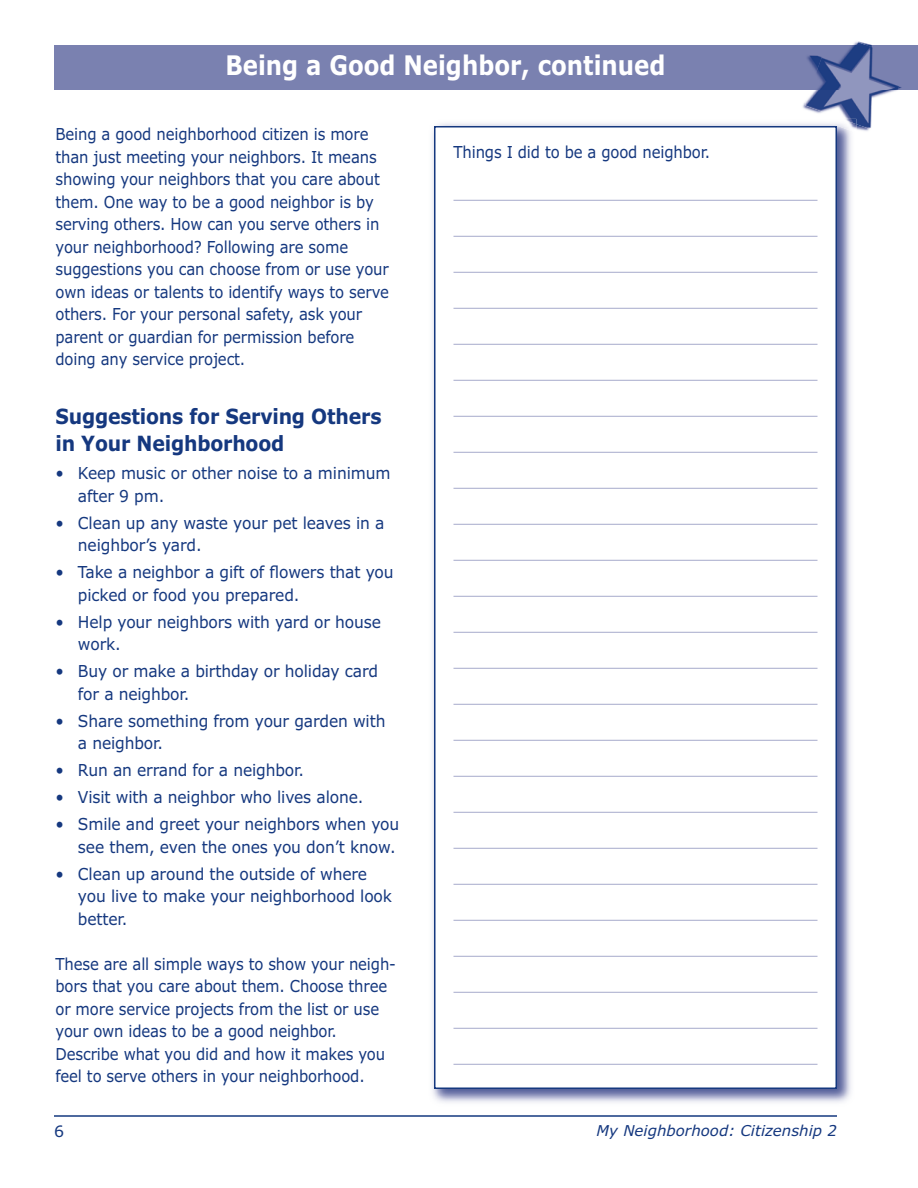
<style>
.page{position:relative;width:918px;height:1188px;background:#fff}
.page>*{position:absolute;margin:0;border:0;box-sizing:border-box;transform-origin:0 0}
.t1{font:700 27px "Verdana";color:#fff;scale:.85 1}
.t2{font:700 21px/27px "Verdana";letter-spacing:-.01em;color:#15387f;scale:.9 1}
.t3{font:16.5px/22.5px "Verdana";letter-spacing:-.01em;color:#15387f;scale:.9 1}
.t4{font:16.5px/22.5px "Verdana";letter-spacing:-.01em;color:#15387f;scale:.94 1}
.t5{font:15.75px "Verdana";color:#15387f}
.t6{font:italic 15px "Verdana";color:#15387f}
</style>
<div class="page">
<div style="left:54px;top:45px;width:864px;height:45px;background:#7a81b0"></div>
<hr style="left:54px;top:1115px;width:783px;height:2px;background:#15387f">
<img style="left:432px;top:123px;width:419px;height:980px">
<div style="left:435px;top:128px;width:401px;height:960px;background:#fff"></div>
<div style="left:434px;top:126px;width:403px;height:963px;border:2px solid #15387f"></div>
<hr style="left:453px;top:200px;width:365px;height:1px;background:#a7aacb">
<hr style="left:453px;top:236px;width:365px;height:1px;background:#a7aacb">
<hr style="left:453px;top:272px;width:365px;height:1px;background:#a7aacb">
<hr style="left:453px;top:308px;width:365px;height:1px;background:#a7aacb">
<hr style="left:453px;top:344px;width:365px;height:1px;background:#a7aacb">
<hr style="left:453px;top:380px;width:365px;height:1px;background:#a7aacb">
<hr style="left:453px;top:416px;width:365px;height:1px;background:#a7aacb">
<hr style="left:453px;top:452px;width:365px;height:1px;background:#a7aacb">
<hr style="left:453px;top:488px;width:365px;height:1px;background:#a7aacb">
<hr style="left:453px;top:524px;width:365px;height:1px;background:#a7aacb">
<hr style="left:453px;top:560px;width:365px;height:1px;background:#a7aacb">
<hr style="left:453px;top:596px;width:365px;height:1px;background:#a7aacb">
<hr style="left:453px;top:632px;width:365px;height:1px;background:#a7aacb">
<hr style="left:453px;top:668px;width:365px;height:1px;background:#a7aacb">
<hr style="left:453px;top:704px;width:365px;height:1px;background:#a7aacb">
<hr style="left:453px;top:740px;width:365px;height:1px;background:#a7aacb">
<hr style="left:453px;top:776px;width:365px;height:1px;background:#a7aacb">
<hr style="left:453px;top:812px;width:365px;height:1px;background:#a7aacb">
<hr style="left:453px;top:848px;width:365px;height:1px;background:#a7aacb">
<hr style="left:453px;top:884px;width:365px;height:1px;background:#a7aacb">
<hr style="left:453px;top:920px;width:365px;height:1px;background:#a7aacb">
<hr style="left:453px;top:956px;width:365px;height:1px;background:#a7aacb">
<hr style="left:453px;top:992px;width:365px;height:1px;background:#a7aacb">
<hr style="left:453px;top:1028px;width:365px;height:1px;background:#a7aacb">
<hr style="left:453px;top:1064px;width:365px;height:1px;background:#a7aacb">
<img style="left:802px;top:101px;width:4px;height:9px">
<img style="left:807px;top:55px;width:3px;height:8px">
<img style="left:810px;top:45px;width:92px;height:45px">
<img style="left:853px;top:41px;width:13px;height:4px">
<img style="left:806px;top:90px;width:91px;height:44px">
<img style="left:818px;top:119px;width:38px;height:14px">
<img style="left:842px;top:119px;width:14px;height:5px">
<h1 class="t1" style="left:225px;top:55px;width:519px">Being a Good Neighbor, continued</h1>
<p class="t3" style="left:56px;top:124px;width:372px">Being a good neighborhood citizen is more than just meeting your neighbors. It means showing your neighbors that you care about them. One way to be a good neighbor is by serving others. How can you serve others in your neighborhood? Following are some suggestions you can choose from or use your own ideas or talents to identify ways to serve others. For your personal safety, ask your parent or guardian for permission before doing any service project.</p>
<p class="t2" style="left:56px;top:404px;width:364px">Suggestions for Serving Others in Your Neighborhood</p>
<p class="t4" style="left:78px;top:463px;width:334px;text-indent:-23px">• Keep music or other noise to a minimum after 9 pm.</p>
<p class="t4" style="left:78px;top:513px;width:328px;text-indent:-23px">• Clean up any waste your pet leaves in a neighbor’s yard.</p>
<p class="t4" style="left:78px;top:562px;width:337px;text-indent:-23px">• Take a neighbor a gift of flowers that you picked or food you prepared.</p>
<p class="t4" style="left:78px;top:612px;width:324px;text-indent:-23px">• Help your neighbors with yard or house work.</p>
<p class="t4" style="left:78px;top:661px;width:321px;text-indent:-23px">• Buy or make a birthday or holiday card for a neighbor.</p>
<p class="t4" style="left:78px;top:711px;width:329px;text-indent:-23px">• Share something from your garden with a neighbor.</p>
<p class="t4" style="left:55px;top:760px;width:266px">• Run an errand for a neighbor.</p>
<p class="t4" style="left:55px;top:787px;width:329px">• Visit with a neighbor who lives alone.</p>
<p class="t4" style="left:55px;top:814px;width:367px;text-align:right">• Smile and greet your neighbors when you see them, even the ones you don’t know.</p>
<p class="t4" style="left:78px;top:864px;width:336px;text-indent:-23px">• Clean up around the outside of where you live to make your neighborhood look better.</p>
<p class="t3" style="left:56px;top:954px;width:380px">These are all simple ways to show your neigh&shy;bors that you care about them. Choose three or more service projects from the list or use your own ideas to be a good neighbor.<br>Describe what you did and how it makes you feel to serve others in your neighborhood.</p>
<p class="t5" style="left:54px;top:1125px;width:12px">6</p>
<p class="t6" style="left:597px;top:1125px;width:242px">My Neighborhood: Citizenship 2</p>
<p class="t3" style="left:454px;top:142px;width:287px">Things I did to be a good neighbor.</p>
</div>
